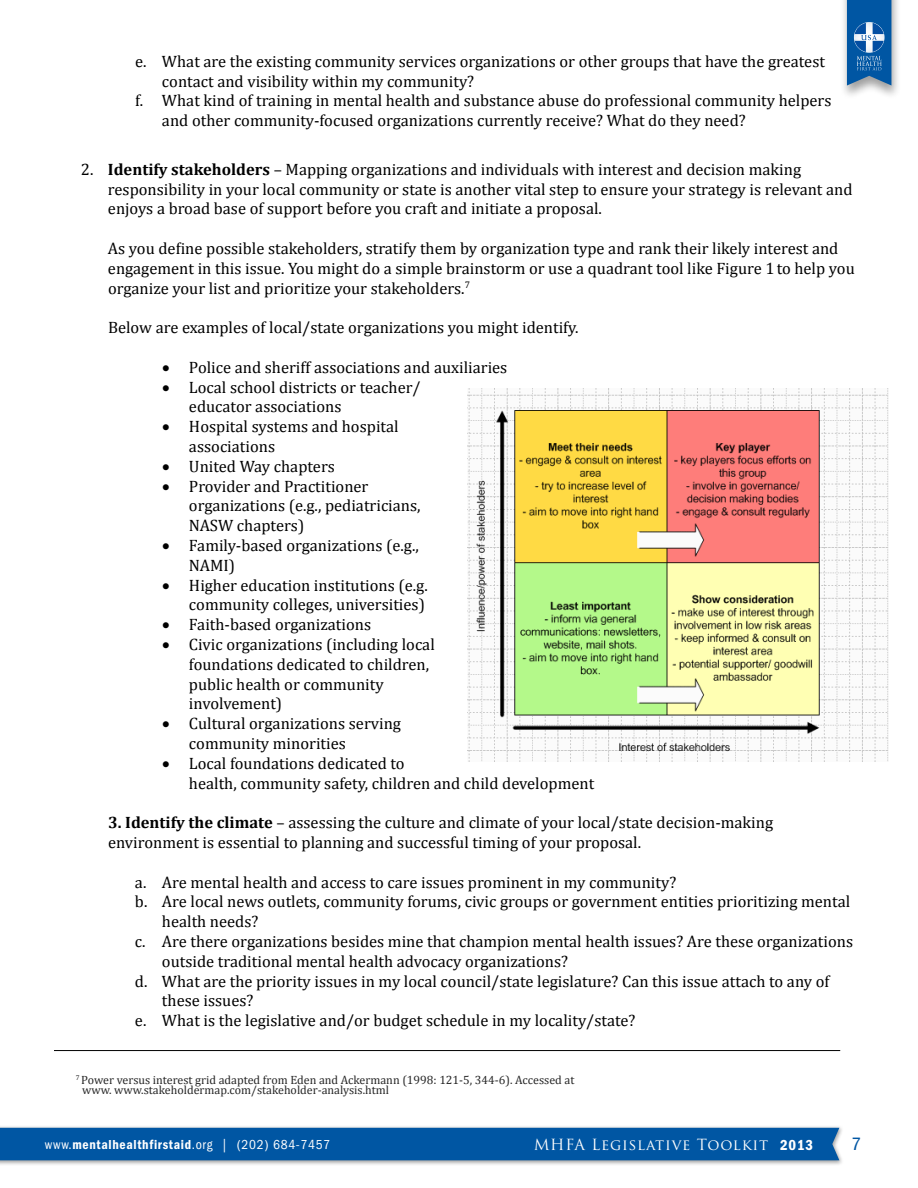
<style>
.page{position:relative;width:918px;height:1188px;background:#fff}
.page>*{position:absolute;margin:0;border:0;box-sizing:border-box;transform-origin:0 0}
.t1{font:condensed 18px "Helvetica Neue LT Std";color:#0056a3}
.t2{font:16.5px/19.8px "Cambria";color:#000}
.t3{font:15px "Trajan Pro";letter-spacing:.05em;color:#fff}
.t4{font:condensed 13.5px "ITC Franklin Gothic Std";letter-spacing:.05em;color:#fff}
.t5{font:12px/10.5px "Cambria";color:#262626}
.s1{font-weight:700}
.s2{font-family:"ITC Franklin Gothic Std Dm Cd";font-stretch:normal}
.s3{font-family:"ITC Franklin Gothic Std Dm Cd"}
</style>
<div class="page">
<div style="left:0;top:1125px;width:844px;height:41px;background:#000;opacity:.4"></div>
<div style="left:0;top:1128px;width:839px;height:32px;background:#0056a3"></div>
<div style="left:840px;top:0;width:62px;height:100px;background:#000;opacity:.38"></div>
<svg style="left:847px;top:0;width:44px;height:86px;background:#276dae"></svg>
<img style="left:468px;top:389px;width:420px;height:372px">
<hr style="left:54px;top:1050px;width:786px;height:1px;background:#000">
<p class="t2" style="left:135px;top:51px;width:692px">e. What are the existing community services organizations or other groups that have the greatest</p>
<p class="t2" style="left:162px;top:71px;width:314px">contact and visibility within my community?</p>
<p class="t2" style="left:135px;top:91px;width:698px">f. What kind of training in mental health and substance abuse do professional community helpers</p>
<p class="t2" style="left:162px;top:111px;width:585px">and other community-focused organizations currently receive? What do they need?</p>
<p class="t2" style="left:108px;top:159px;width:746px;text-indent:-27px">2. <span class="s1">Identify stakeholders</span> – Mapping organizations and individuals with interest and decision making responsibility in your local community or state is another vital step to ensure your strategy is relevant and enjoys a broad base of support before you craft and initiate a proposal.</p>
<p class="t2" style="left:108px;top:238px;width:748px">As you define possible stakeholders, stratify them by organization type and rank their likely interest and engagement in this issue. You might do a simple brainstorm or use a quadrant tool like Figure 1to help you organize your list and prioritize your stakeholders.<sup>7</sup></p>
<p class="t2" style="left:108px;top:318px;width:472px">Below are examples of local/state organizations you might identify.</p>
<p class="t2" style="left:162px;top:357px;width:347px">• Police and sheriff associations and auxiliaries</p>
<p class="t2" style="left:189px;top:377px;width:233px;text-indent:-27px">• Local school districts or teacher/ educator associations</p>
<p class="t2" style="left:189px;top:417px;width:211px;text-indent:-27px">• Hospital systems and hospital associations</p>
<p class="t2" style="left:162px;top:456px;width:174px">• United Way chapters</p>
<p class="t2" style="left:189px;top:476px;width:233px;text-indent:-27px">• Provider and Practitioner organizations (e.g., pediatricians,<br>NASW chapters)</p>
<p class="t2" style="left:189px;top:535px;width:231px;text-indent:-27px">• Family-based organizations (e.g.,<br>NAMI)</p>
<p class="t2" style="left:162px;top:575px;width:267px;text-align:right">• Higher education institutions (e.g. community colleges, universities)</p>
<p class="t2" style="left:162px;top:615px;width:211px">• Faith-based organizations</p>
<p class="t2" style="left:189px;top:634px;width:247px;text-indent:-27px">• Civic organizations (including local foundations dedicated to children, public health or community involvement)</p>
<p class="t2" style="left:189px;top:714px;width:214px;text-indent:-27px">• Cultural organizations serving community minorities</p>
<p class="t2" style="left:189px;top:753px;width:407px;text-indent:-27px">• Local foundations dedicated to<br>health, community safety, children and child development</p>
<p class="t2" style="left:108px;top:813px;width:667px"><span class="s1">3. Identify the climate</span> – assessing the culture and climate of your local/state decision-making environment is essential to planning and successful timing of your proposal.</p>
<p class="t2" style="left:135px;top:872px;width:543px">a. Are mental health and access to care issues prominent in my community?</p>
<p class="t2" style="left:135px;top:892px;width:717px">b. Are local news outlets, community forums, civic groups or government entities prioritizing mental</p>
<p class="t2" style="left:162px;top:912px;width:98px">health needs?</p>
<p class="t2" style="left:135px;top:931px;width:720px">c. Are there organizations besides mine that champion mental health issues? Are these organizations</p>
<p class="t2" style="left:162px;top:951px;width:408px">outside traditional mental health advocacy organizations?</p>
<p class="t2" style="left:135px;top:971px;width:696px">d. What are the priority issues in my local council/state legislature? Can this issue attach to any of</p>
<p class="t2" style="left:162px;top:991px;width:93px">these issues?</p>
<p class="t2" style="left:135px;top:1011px;width:502px">e. What is the legislative and/or budget schedule in my locality/state?</p>
<p class="t5" style="left:82px;top:1074px;width:494px;text-indent:-6px"><sup>7</sup> Power versus interest grid adapted from Eden and Ackermann (1998: 121-5, 344-6). Accessed at www. www.stakeholdermap.com/stakeholder-analysis.html</p>
<p class="t4" style="left:45px;top:1137px;width:287px">www.<span class="s2">mentalhealthfirstaid</span>.org | (202) 684-7457</p>
<p class="t3" style="left:534px;top:1135px;width:281px">MHFA Legislative Toolkit <span class="s3">2013</span></p>
<p class="t1" style="left:852px;top:1133px;width:10px">7</p>
</div>
